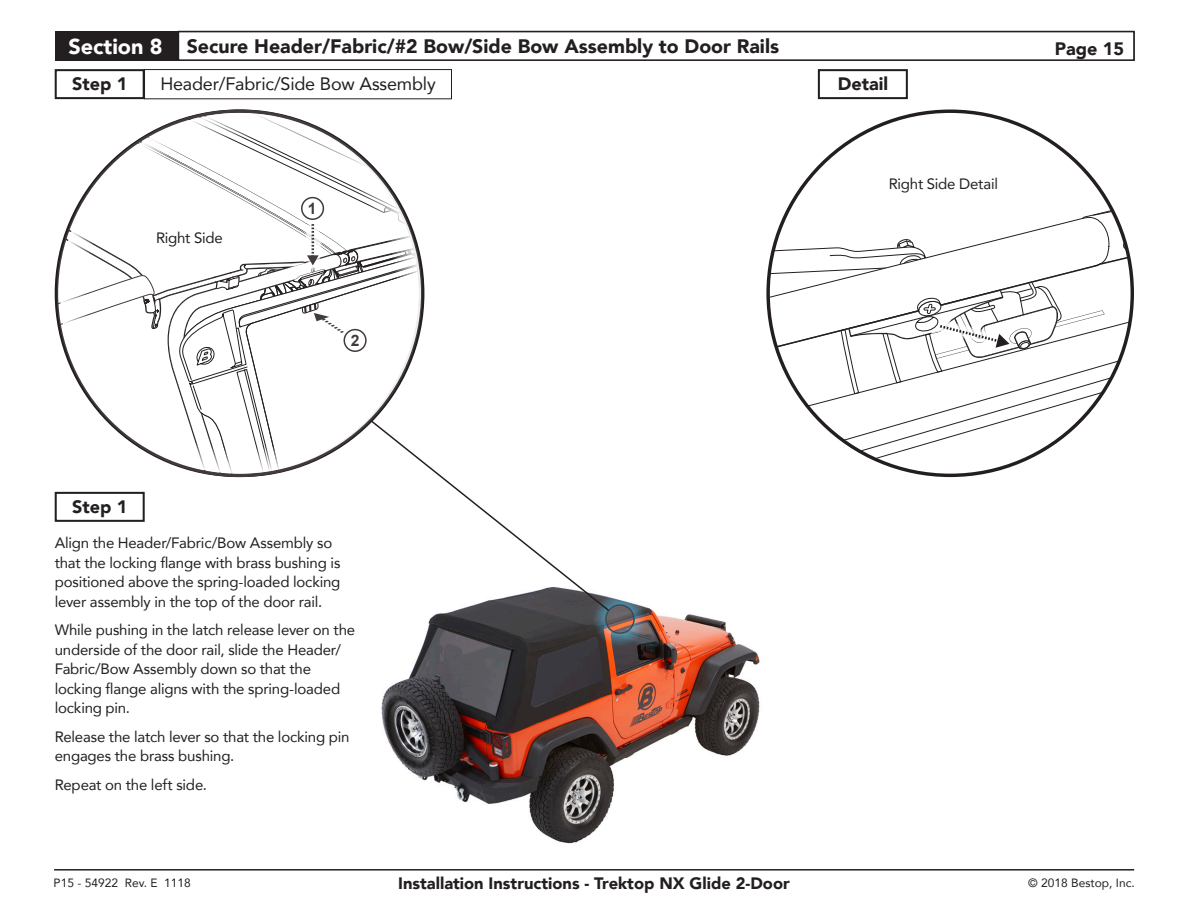
<style>
.page{position:relative;width:1188px;height:918px;background:#fff}
.page>*{position:absolute;margin:0;border:0;box-sizing:border-box;transform-origin:0 0}
.t1{font:900 21.6px "Avenir";color:#fff}
.t2{font:900 19.5px "Avenir";color:#231f20}
.t3{font:18px "Avenir";letter-spacing:-.01em;color:#231f20}
.t4{font:900 18px "Avenir";color:#231f20}
.t5{font:900 16.5px "Avenir";color:#231f20}
.t6{font:700 15.75px "Arial";color:#231f20}
._10_0_Instruction_Te{font:15px/19.5px "Avenir";letter-spacing:-.01em;color:#231f20}
._10_0_Callouts__No_s{font:15px "Avenir";letter-spacing:-.015em;color:#231f20}
.t7{font:12px "Avenir";color:#231f20}
</style>
<div class="page">
<hr style="left:54px;top:869px;width:1080px;height:2px;background:#231f20">
<img style="left:381px;top:612px;width:379px;height:232px">
<svg style="left:56px;top:113px;width:365px;height:362px"></svg>
<svg style="left:59px;top:111px;width:364px;height:364px"></svg>
<svg style="left:817px;top:69px;width:91px;height:31px"></svg>
<svg style="left:54px;top:69px;width:398px;height:31px"></svg>
<svg style="left:54px;top:491px;width:91px;height:31px"></svg>
<svg style="left:177px;top:30px;width:958px;height:31px"></svg>
<div style="left:55px;top:31px;width:123px;height:30px;background:#231f20"></div>
<svg style="left:796px;top:394px;width:308px;height:65px"></svg>
<svg style="left:768px;top:195px;width:364px;height:199px"></svg>
<div style="left:579px;top:578px;width:82px;height:82px;background:#fff;opacity:.75"></div>
<svg style="left:594px;top:593px;width:52px;height:52px"></svg>
<svg style="left:606px;top:605px;width:28px;height:28px"></svg>
<svg style="left:369px;top:419px;width:242px;height:193px"></svg>
<p class="t1" style="left:68px;top:28px;width:96px">Section 8</p>
<p class="t2" style="left:187px;top:29px;width:594px">Secure Header/Fabric/#2 Bow/Side Bow Assembly to Door Rails</p>
<h2 class="t2" style="left:187px;top:29px;width:254px">Install Bow Mount Brackets</h2>
<p class="t4" style="left:72px;top:68px;width:57px">Step 1</p>
<p class="t3" style="left:160px;top:69px;width:277px">Header/Fabric/Side Bow Assembly</p>
<p class="t4" style="left:838px;top:68px;width:52px">Detail</p>
<p class="_10_0_Callouts__No_s" style="left:156px;top:226px;width:68px">Right Side</p>
<p class="t6" style="left:308px;top:198px;width:10px">1</p>
<p class="t6" style="left:351px;top:330px;width:10px">2</p>
<p class="_10_0_Callouts__No_s" style="left:889px;top:172px;width:111px">Right Side Detail</p>
<p class="t4" style="left:1055px;top:33px;width:71px">Page 15</p>
<p class="t4" style="left:72px;top:491px;width:57px">Step 1</p>
<p class="_10_0_Instruction_Te" style="left:55px;top:533px;width:287px">Align the Header/Fabric/Bow Assembly so that the locking flange with brass bushing is positioned above the spring-loaded locking lever assembly in the top of the door rail.</p>
<p class="_10_0_Instruction_Te" style="left:55px;top:620px;width:302px">While pushing in the latch release lever on the underside of the door rail, slide the Header/ Fabric/Bow Assembly down so that the locking flange aligns with the spring-loaded locking pin.</p>
<p class="_10_0_Instruction_Te" style="left:55px;top:726px;width:296px">Release the latch lever so that the locking pin engages the brass bushing.</p>
<p class="_10_0_Instruction_Te" style="left:55px;top:774px;width:154px">Repeat on the left side.</p>
<p class="t7" style="left:54px;top:873px;width:139px">P15 - 54922 Rev. E 1118</p>
<p class="t5" style="left:398px;top:869px;width:393px">Installation Instructions - Trektop NX Glide 2-Door</p>
<p class="t7" style="left:1028px;top:873px;width:108px">© 2018 Bestop, Inc.</p>
</div>
